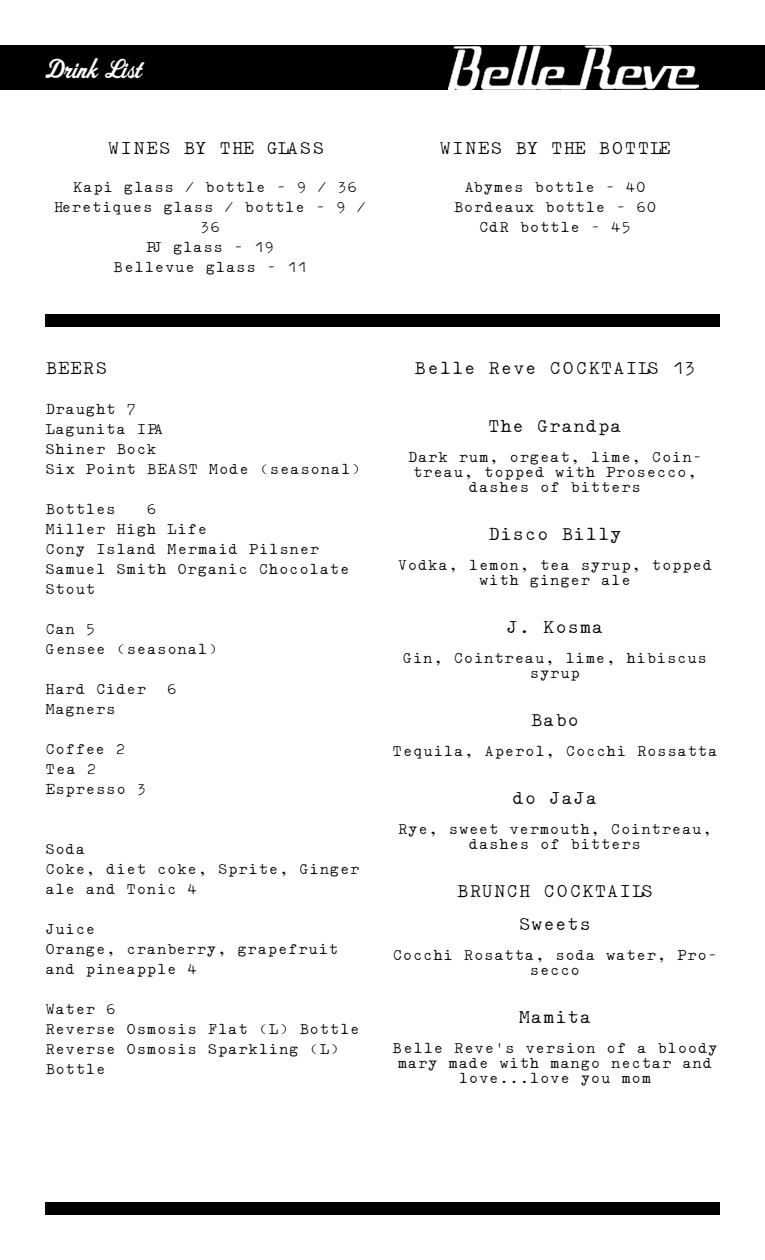
<style>
.page{position:relative;width:765px;height:1260px;background:#fff}
.page>*{position:absolute;margin:0;border:0;box-sizing:border-box;transform-origin:0 0}
.t1{font:30px "Aktuelle";color:#fff}
.t2{font:15px/33px "Manual Typewriter";color:#000;text-align:center}
.t3{font:15px "Manual Typewriter";letter-spacing:.035em;color:#000}
.t4{font:15px "Manual Typewriter";letter-spacing:.03em;color:#000}
.t5{font:12.5px/20px "Manual Typewriter";color:#000;text-align:center}
</style>
<div class="page">
<div style="left:0;top:45px;width:765px;height:45px;background:#000"></div>
<div style="left:45px;top:1202px;width:675px;height:13px;background:#000"></div>
<img style="left:448px;top:45px;width:250px;height:45px">
<div style="left:45px;top:314px;width:675px;height:13px;background:#000"></div>
<p class="t1" style="left:45px;top:52px;width:98px">Drink List</p>
<p class="t4" style="left:108px;top:142px;width:218px">WINES BY THE GLASS</p>
<p class="t5" style="left:73px;top:178px;width:286px">Kapi glass / bottle - 9 / 36</p>
<p class="t5" style="left:54px;top:198px;width:314px">Heretiques glass / bottle - 9 /</p>
<p class="t5" style="left:200px;top:218px;width:22px">36</p>
<p class="t5" style="left:146px;top:238px;width:130px">PJ glass - 19</p>
<p class="t5" style="left:113px;top:258px;width:196px">Bellevue glass - 11</p>
<p class="t3" style="left:439px;top:142px;width:233px">WINES BY THE BOTTLE</p>
<p class="t5" style="left:453px;top:178px;width:205px">Abymes bottle - 40<br>Bordeaux bottle - 60<br>CdR bottle - 45</p>
<p class="t2" style="left:45px;top:353px;width:64px">BEERS</p>
<p class="t5" style="left:45px;top:400px;width:318px;text-align:left">Draught 7<br>Lagunita IPA<br>Shiner Bock<br>Six Point BEAST Mode (seasonal)</p>
<p class="t5" style="left:45px;top:500px;width:73px">Bottles</p>
<p class="t5" style="left:45px;top:500px;width:306px;text-align:left;text-indent:102px">6<br>Miller High Life<br>Cony Island Mermaid Pilsner<br>Samuel Smith Organic Chocolate<br>Stout</p>
<p class="t5" style="left:45px;top:620px;width:174px;text-align:left">Can 5<br>Gensee (seasonal)</p>
<p class="t5" style="left:45px;top:680px;width:103px">Hard Cider</p>
<p class="t5" style="left:167px;top:680px;width:12px">6</p>
<p class="t5" style="left:45px;top:700px;width:73px">Magners</p>
<p class="t5" style="left:45px;top:740px;width:103px;text-align:left">Coffee 2<br>Tea 2<br>Espresso 3</p>
<p class="t5" style="left:45px;top:840px;width:317px;text-align:left">Soda<br>Coke, diet coke, Sprite, Ginger ale and Tonic 4</p>
<p class="t5" style="left:45px;top:920px;width:295px;text-align:left">Juice<br>Orange, cranberry, grapefruit and pineapple 4</p>
<p class="t5" style="left:45px;top:1000px;width:317px;text-align:left">Water 6<br>Reverse Osmosis Flat (L) Bottle<br>Reverse Osmosis Sparkling (L)<br>Bottle</p>
<p class="t2" style="left:414px;top:353px;width:284px">Belle Reve COCKTAILS 13</p>
<p class="t2" style="left:488px;top:411px;width:136px">The Grandpa</p>
<p class="t5" style="left:408px;top:450px;width:296px;line-height:15px">Dark rum, orgeat, lime, Coin&shy;treau, topped with Prosecco, dashes of bitters</p>
<p class="t2" style="left:488px;top:519px;width:136px">Disco Billy</p>
<p class="t5" style="left:397px;top:558px;width:317px;line-height:15px">Vodka, lemon, tea syrup, topped with ginger ale</p>
<p class="t2" style="left:506px;top:612px;width:99px">J. Kosma</p>
<p class="t5" style="left:403px;top:651px;width:306px;line-height:15px">Gin, Cointreau, lime, hibiscus syrup</p>
<p class="t2" style="left:531px;top:705px;width:50px">Babo</p>
<p class="t5" style="left:392px;top:742px;width:327px">Tequila, Aperol, Cocchi Rossatta</p>
<p class="t2" style="left:512px;top:783px;width:87px">do JaJa</p>
<p class="t5" style="left:398px;top:822px;width:316px;line-height:15px">Rye, sweet vermouth, Cointreau, dashes of bitters</p>
<p class="t2" style="left:457px;top:876px;width:198px">BRUNCH COCKTAILS<br>Sweets</p>
<p class="t5" style="left:392px;top:948px;width:327px;line-height:15px">Cocchi Rosatta, soda water, Pro&shy;secco</p>
<p class="t2" style="left:518px;top:1002px;width:75px">Mamita</p>
<p class="t5" style="left:392px;top:1041px;width:328px;line-height:15px">Belle Reve’s version of a bloody mary made with mango nectar and love...love you mom</p>
</div>
